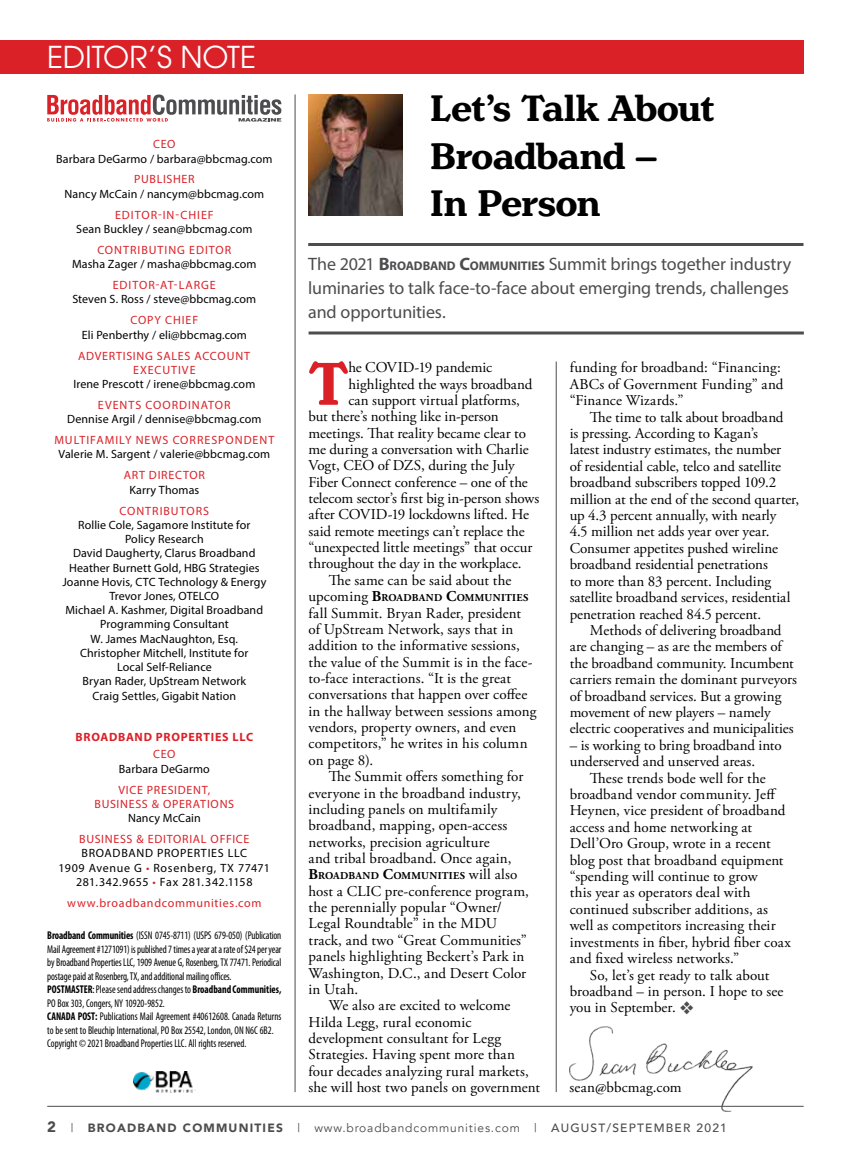
<style>
.page{position:relative;width:851px;height:1161px;background:#fff}
.page>*{position:absolute;margin:0;border:0;box-sizing:border-box;transform-origin:0 0}
.t1{font:700 64.35px "Henriette";color:#da2128}
.t2{font:700 39px/47.4px "Henriette";letter-spacing:-.01em;color:#000}
.t3{font:30px "ITC Avant Garde Pro";color:#fff}
.t4{font:18px/24px "Myriad Pro";letter-spacing:-.01em;color:#4d4d4f;text-align:justify}
.t5{font:15px/16.4px "Adobe Garamond Pro";color:#000}
.t6{font:12px/14.2px "Myriad Pro";letter-spacing:.01em;color:#000;text-align:center}
.t7{font:12px/14.2px "Myriad Pro";letter-spacing:.065em;color:#da2128;text-align:center}
.t8{font:12px/14.2px "Myriad Pro";letter-spacing:.055em;color:#000;text-align:center}
.t9{font:12px "Avenir";letter-spacing:.07em;color:#4d4d4f}
.t10{font:12px "Myriad Pro";letter-spacing:.085em;color:#da2128}
.t11{font:700 12px "Myriad Pro";letter-spacing:.06em;color:#da2128}
.t12{font:condensed 11.25px/13.5px "Myriad Pro";letter-spacing:-.01em;color:#000;scale:.9 1}
.t13{font:700 10.5px "Adobe Garamond Pro";letter-spacing:.03em;color:#000}
.s1{color:#da2128}
.s2{font-weight:700}
.s3{font-weight:700;font-size:12.6px}
.s4{color:#4d4d4f}
.s5{font-weight:400;font-size:15px}
.s6{font-size:15px}
.s7{font-stretch:normal}
.s8{font-weight:900;font-size:15px}
.s9{font-weight:900}
.s10{font-weight:500}
</style>
<div class="page">
<div style="left:0;top:40px;width:803px;height:34px;background:#da2128"></div>
<img style="left:133px;top:1071px;width:63px;height:22px">
<img style="left:308px;top:94px;width:95px;height:122px">
<img style="left:569px;top:1027px;width:183px;height:84px">
<svg style="left:47px;top:95px;width:234px;height:27px"></svg>
<hr style="left:295px;top:94px;width:1px;height:998px;background:#4d4d4f">
<hr style="left:47px;top:1106px;width:756px;height:1px;background:#4d4d4f">
<hr style="left:556px;top:362px;width:1px;height:730px;background:#4d4d4f">
<hr style="left:308px;top:243px;width:495px;height:3px;background:#4d4d4f">
<hr style="left:308px;top:332px;width:495px;height:3px;background:#4d4d4f">
<h3 class="t3" style="left:47px;top:39px;width:210px">EDITOR’S NOTE</h3>
<h2 class="t2" style="left:430px;top:85px;width:286px">Let’s Talk About<br>Broadband –<br>In Person</h2>
<p class="t7" style="left:153px;top:137px;width:24px">CEO</p>
<p class="t6" style="left:56px;top:151px;width:218px">Barbara DeGarmo / barbara@bbcmag.com</p>
<p class="t7" style="left:134px;top:172px;width:62px">PUBLISHER</p>
<p class="t6" style="left:65px;top:186px;width:201px">Nancy McCain / nancym@bbcmag.com</p>
<p class="t7" style="left:115px;top:207px;width:100px">EDITOR-IN-CHIEF</p>
<p class="t6" style="left:76px;top:222px;width:177px">Sean Buckley / sean@bbcmag.com</p>
<p class="t10" style="left:97px;top:242px;width:135px">CONTRIBUTING EDITOR</p>
<p class="t6" style="left:72px;top:257px;width:186px">Masha Zager / masha@bbcmag.com</p>
<p class="t7" style="left:113px;top:278px;width:104px">EDITOR-AT-LARGE</p>
<p class="t6" style="left:72px;top:292px;width:185px">Steven S. Ross / steve@bbcmag.com</p>
<p class="t7" style="left:130px;top:313px;width:69px">COPY CHIEF</p>
<p class="t6" style="left:82px;top:327px;width:166px">Eli Penberthy / eli@bbcmag.com</p>
<p class="t7" style="left:78px;top:348px;width:173px">ADVERTISING SALES ACCOUNT<br>EXECUTIVE</p>
<p class="t6" style="left:73px;top:377px;width:183px">Irene Prescott / irene@bbcmag.com</p>
<p class="t10" style="left:98px;top:398px;width:134px">EVENTS COORDINATOR</p>
<p class="t6" style="left:67px;top:412px;width:196px">Dennise Argil / dennise@bbcmag.com</p>
<p class="t7" style="left:54px;top:433px;width:221px">MULTIFAMILY NEWS CORRESPONDENT</p>
<p class="t6" style="left:58px;top:447px;width:213px">Valerie M. Sargent / valerie@bbcmag.com</p>
<p class="t7" style="left:124px;top:468px;width:83px">ART DIRECTOR</p>
<p class="t6" style="left:129px;top:482px;width:71px">Karry Thomas</p>
<p class="t10" style="left:119px;top:503px;width:91px">CONTRIBUTORS</p>
<p class="t6" style="left:62px;top:517px;width:205px">Rollie Cole, Sagamore Institute for<br>Policy Research<br>David Daugherty, Clarus Broadband<br>Heather Burnett Gold, HBG Strategies<br>Joanne Hovis, CTC Technology &amp; Energy<br>Trevor Jones, OTELCO<br>Michael A. Kashmer, Digital Broadband<br>Programming Consultant<br>W. James MacNaughton, Esq.<br>Christopher Mitchell, Institute for<br>Local Self-Reliance<br>Bryan Rader, UpStream Network<br>Craig Settles, Gigabit Nation</p>
<p class="t11" style="left:75px;top:729px;width:179px">BROADBAND PROPERTIES LLC</p>
<p class="t7" style="left:153px;top:747px;width:24px">CEO</p>
<p class="t6" style="left:119px;top:761px;width:93px">Barbara DeGarmo</p>
<p class="t7" style="left:95px;top:782px;width:141px">VICE PRESIDENT,<br>BUSINESS &amp; OPERATIONS</p>
<p class="t6" style="left:128px;top:811px;width:74px">Nancy McCain</p>
<p class="t7" style="left:79px;top:832px;width:172px">BUSINESS &amp; EDITORIAL OFFICE</p>
<p class="t8" style="left:59px;top:846px;width:213px">BROADBAND PROPERTIES LLC<br>1909 Avenue G <span class="s1">•</span> Rosenberg, TX 77471<br>281.342.9655 <span class="s1">•</span> Fax 281.342.1158</p>
<p class="t7" style="left:67px;top:895px;width:196px">www.broadbandcommunities.com</p>
<p class="t4" style="left:308px;top:252px;width:484px">The 2021 <span class="s2">B</span><span class="s3">ROADBAND</span> <span class="s2">C</span><span class="s3">OMMUNITIES</span> Summit brings together industry luminaries to talk face-to-face about emerging trends, challenges and opportunities.</p>
<h1 class="t1" style="left:308px;top:346px;width:41px">T</h1>
<p class="t5" style="left:348px;top:360px;width:145px">he COVID-19 pandemic</p>
<p class="t5" style="left:569px;top:360px;width:215px">funding for broadband: “Financing:<br>ABCs of Government Funding” and “Finance Wizards.”</p>
<p class="t5" style="left:569px;top:409px;width:231px;text-indent:20px">The time to talk about broadband<br>is pressing. According to Kagan’s<br>latest industry estimates, the number<br>of residential cable, telco and satellite broadband subscribers topped 109.2 million at the end of the second quarter, up 4.3 percent annually, with nearly<br>4.5 million net adds year over year.<br>Consumer appetites pushed wireline broadband residential penetrations<br>to more than 83 percent. Including satellite broadband services, residential penetration reached 84.5 percent.</p>
<p class="t5" style="left:569px;top:623px;width:229px;text-indent:20px">Methods of delivering broadband are changing – as are the members of the broadband community. Incumbent carriers remain the dominant purveyors of broadband services. But a growing movement of new players – namely electric cooperatives and municipalities</p>
<p class="t5" style="left:569px;top:737px;width:213px">– is working to bring broadband into underserved and unserved areas.</p>
<p class="t5" style="left:569px;top:770px;width:223px;text-indent:20px">These trends bode well for the broadband vendor community. Jeff Heynen, vice president of broadband access and home networking at Dell’Oro Group, wrote in a recent blog post that broadband equipment “spending will continue to grow<br>this year as operators deal with continued subscriber additions, as well as competitors increasing their investments in fiber, hybrid fiber coax and fixed wireless networks.”</p>
<p class="t5" style="left:569px;top:967px;width:215px;text-indent:20px">So, let’s get ready to talk about broadband – in person. I hope to see you in September. <span class="s4">❖</span></p>
<p class="t5" style="left:348px;top:376px;width:186px">highlighted the ways broadband</p>
<p class="t5" style="left:348px;top:392px;width:173px">can support virtual platforms,</p>
<p class="t5" style="left:308px;top:409px;width:191px">but there’s nothing like in-person</p>
<p class="t5" style="left:308px;top:425px;width:219px">meetings. That reality became clear to</p>
<p class="t5" style="left:308px;top:441px;width:221px">me during a conversation with Charlie</p>
<p class="t5" style="left:308px;top:458px;width:208px">Vogt, CEO of DZS, during the July</p>
<p class="t5" style="left:308px;top:474px;width:221px">Fiber Connect conference – one of the</p>
<p class="t5" style="left:308px;top:491px;width:232px">telecom sector’s first big in-person shows</p>
<p class="t5" style="left:308px;top:507px;width:222px">after COVID-19 lockdowns lifted. He</p>
<p class="t5" style="left:308px;top:523px;width:218px">said remote meetings can’t replace the</p>
<p class="t5" style="left:308px;top:540px;width:225px">“unexpected little meetings” that occur</p>
<p class="t5" style="left:308px;top:556px;width:214px">throughout the day in the workplace.</p>
<p class="t5" style="left:329px;top:572px;width:184px">The same can be said about the</p>
<p class="t13" style="left:308px;top:592px;width:221px"><span class="s5">upcoming</span> <span class="s6">B</span>ROADBAND <span class="s6">C</span>OMMUNITIES</p>
<p class="t5" style="left:308px;top:605px;width:229px">fall Summit. Bryan Rader, president<br>of UpStream Network, says that in addition to the informative sessions, the value of the Summit is in the face&shy;to-face interactions. “It is the great conversations that happen over coffee in the hallway between sessions among vendors, property owners, and even competitors,” he writes in his column on page 8).</p>
<p class="t5" style="left:308px;top:769px;width:216px;text-indent:20px">The Summit offers something for everyone in the broadband industry, including panels on multifamily broadband, mapping, open-access networks, precision agriculture<br>and tribal broadband. Once again,</p>
<p class="t13" style="left:308px;top:870px;width:210px"><span class="s6">B</span>ROADBAND <span class="s6">C</span>OMMUNITIES <span class="s5">will also</span></p>
<p class="t5" style="left:308px;top:883px;width:222px">host a CLIC pre-conference program, the perennially popular “Owner/<br>Legal Roundtable” in the MDU track, and two “Great Communities” panels highlighting Beckert’s Park in<br>Washington, D.C., and Desert Color in Utah.</p>
<p class="t5" style="left:308px;top:998px;width:233px;text-indent:20px">We also are excited to welcome Hilda Legg, rural economic development consultant for Legg Strategies. Having spent more than four decades analyzing rural markets, she will host two panels on government</p>
<p class="t12" style="left:47px;top:929px;width:262px"><span class="s2">Broadband Communities</span> (ISSN 0745-8711) (USPS 679-050) (Publication Mail Agreement #1271091) is published 7 times a year at a rate of $24 per year by Broadband Properties LLC, 1909 Avenue G, Rosenberg, TX 77471. Periodical postage paid at Rosenberg, TX, and additional mailing offices.<br><span class="s2">POSTMASTER</span><span class="s7">:</span> Please send address changes to <span class="s2">Broadband Communities, </span>PO Box 303, Congers, NY 10920-9852.<br><span class="s2">CANADA POST:</span> Publications Mail Agreement #40612608. Canada Returns to be sent to Bleuchip International, PO Box 25542, London, ON N6C 6B2.<br>Copyright © 2021 Broadband Properties LLC. All rights reserved.</p>
<p class="t5" style="left:569px;top:1079px;width:114px">sean@bbcmag.com</p>
<p class="t9" style="left:47px;top:1121px;width:681px"><span class="s8">2</span> | <span class="s9">BROADBAND COMMUNITIES</span> | www.broadbandcommunities.com | <span class="s10">AUGUST/SEPTEMBER 2021</span></p>
</div>
